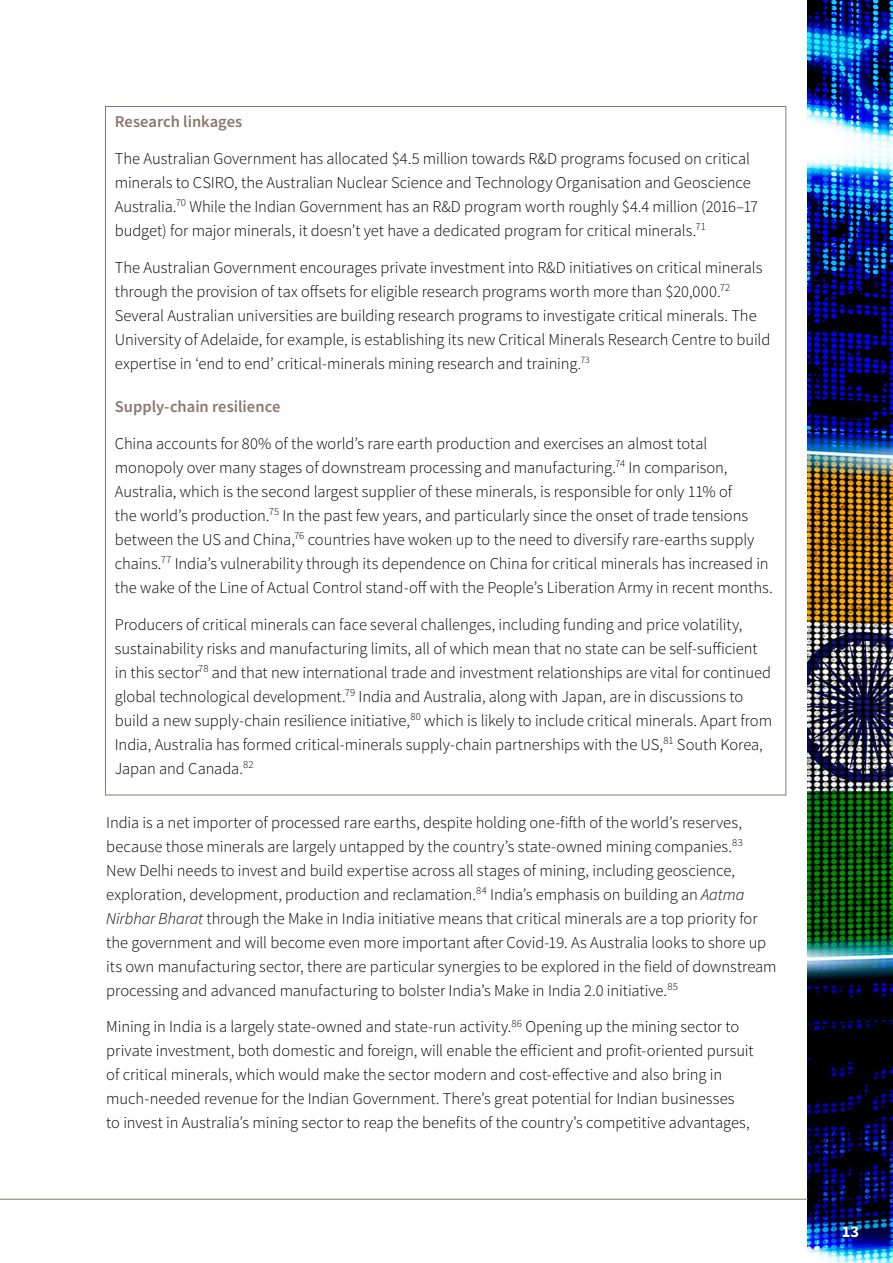
<style>
.page{position:relative;width:893px;height:1263px;background:#fff}
.page>*{position:absolute;margin:0;border:0;box-sizing:border-box;transform-origin:0 0}
.t1{font:300 16.5px/24px "Source Sans Pro";letter-spacing:-.005em;color:#000}
.t2{font:600 16.5px "Source Sans Pro";color:#89766f}
.t3{font:700 16.5px "Source Sans Pro";color:#fff}
.s1{font-size:15px}
.s2{font-style:italic}
</style>
<div class="page">
<img style="left:808px;top:0;width:85px;height:1263px">
<hr style="left:0;top:1199px;width:808px;height:1px;background:#89766f">
<p class="t2" style="left:115px;top:111px;width:129px">Research linkages</p>
<p class="t1" style="left:115px;top:146px;width:645px">The Australian Government has allocated $4.5 million towards R&amp;D programs focused on critical minerals to CSIRO, the Australian Nuclear Science and Technology Organisation and Geoscience Australia.<sup>70</sup> While the Indian Government has an R&amp;D program worth roughly $4.4 million (2016–17 budget) for major minerals, it doesn’t yet have a dedicated program for critical minerals.<sup>71</sup></p>
<p class="t1" style="left:115px;top:255px;width:657px">The Australian Government encourages private investment into R&amp;D initiatives on critical minerals through the provision of tax offsets for eligible research programs worth more than $20,000.<sup>72<br></sup>Several Australian universities are building research programs to investigate critical minerals. The University of Adelaide, for example, is establishing its new Critical Minerals Research Centre to build expertise in ‘end to end’ critical-minerals mining research and training<span class="s1">.</span><sup>73</sup></p>
<p class="t2" style="left:115px;top:396px;width:167px">Supply-chain resilience</p>
<p class="t1" style="left:115px;top:432px;width:659px">China accounts for 80% of the world’s rare earth production and exercises an almost total monopoly over many stages of downstream processing and manufacturing.<sup>74</sup> In comparison, Australia, which is the second largest supplier of these minerals, is responsible for only 11% of<br>the world’s production.<sup>75</sup> In the past few years, and particularly since the onset of trade tensions between the US and China,<sup>76</sup> countries have woken up to the need to diversify rare-earths supply chains.<sup>77</sup> India’s vulnerability through its dependence on China for critical minerals has increased in the wake of the Line of Actual Control stand-off with the People’s Liberation Army in recent months.</p>
<p class="t1" style="left:115px;top:612px;width:659px">Producers of critical minerals can face several challenges, including funding and price volatility, sustainability risks and manufacturing limits, all of which mean that no state can be self-sufficient in this sector<sup>78</sup> and that new international trade and investment relationships are vital for continued global technological development.<sup>79</sup> India and Australia, along with Japan, are in discussions to build a new supply-chain resilience initiative,<sup>80</sup> which is likely to include critical minerals. Apart from India, Australia has formed critical-minerals supply-chain partnerships with the US,<sup>81</sup> South Korea, Japan and Canada.<sup>82</sup></p>
<p class="t1" style="left:106px;top:810px;width:672px">India is a net importer of processed rare earths, despite holding one-fifth of the world’s reserves, because those minerals are largely untapped by the country’s state-owned mining companies.<sup>83<br></sup>New Delhi needs to invest and build expertise across all stages of mining, including geoscience, exploration, development, production and reclamation.<sup>84</sup> India’s emphasis on building an <span class="s2">Aatma Nirbhar Bharat</span> through the Make in India initiative means that critical minerals are a top priority for the government and will become even more important after Covid-19. As Australia looks to shore up its own manufacturing sector, there are particular synergies to be explored in the field of downstream processing and advanced manufacturing to bolster India’s Make in India 2.0 initiative.<sup>85</sup></p>
<p class="t1" style="left:106px;top:1015px;width:649px">Mining in India is a largely state-owned and state-run activity.<sup>86</sup> Opening up the mining sector to private investment, both domestic and foreign, will enable the efficient and profit-oriented pursuit of critical minerals, which would make the sector modern and cost-effective and also bring in much-needed revenue for the Indian Government. There’s great potential for Indian businesses<br>to invest in Australia’s mining sector to reap the benefits of the country’s competitive advantages,</p>
<p class="t3" style="left:842px;top:1220px;width:19px">13</p>
</div>
